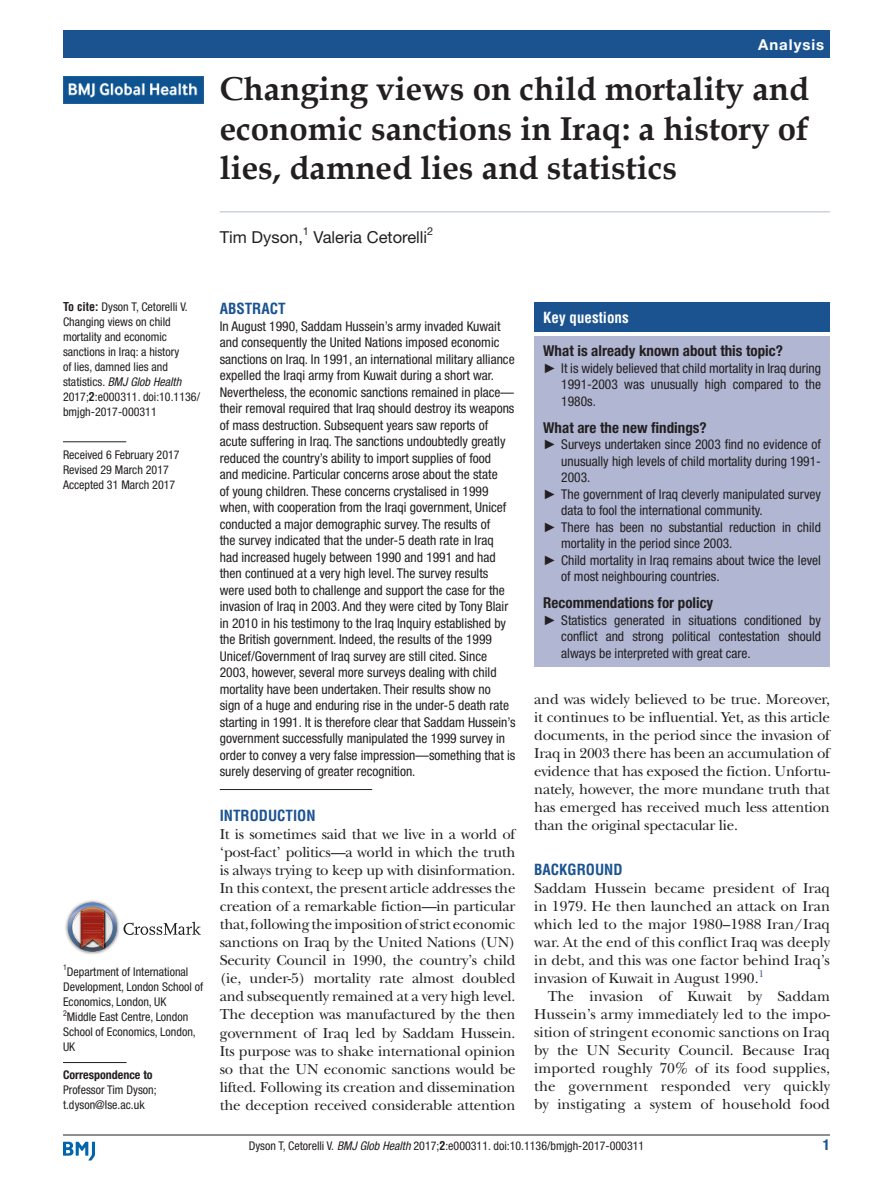
<style>
.page{position:relative;width:893px;height:1191px;background:#fff}
.page>*{position:absolute;margin:0;border:0;box-sizing:border-box;transform-origin:0 0}
.t1{font:700 33px/39px "Book Antiqua";color:#231f20;text-align:justify}
.t2{font:16.5px "Helvetica Neue LT Std";color:#231f20}
.t3{font:15px/18px "New Baskerville";letter-spacing:-.01em;color:#231f20;text-align:justify}
.t4{font:700 condensed 15px "Helvetica Neue LT Std";color:#231f20}
.t5{font:700 condensed 15px "Helvetica";color:#1b5391}
.t6{font:700 condensed 15px "Helvetica";color:#fff}
.t7{font:700 15px "Helvetica Neue LT Std";letter-spacing:.065em;color:#fff}
.t8{font:700 condensed 15px "Helvetica Neue LT Std";color:#1b5391}
.t9{font:condensed 13.5px/16.5px "Helvetica Neue LT Std";color:#231f20;text-align:justify}
.t10{font:condensed 12px/15px "Helvetica Neue LT Std";color:#231f20}
.t11{font:700 condensed 12px "Helvetica Neue LT Std";color:#231f20}
.t12{font:10.95px "Helvetica Neue LT Std";color:#231f20}
.t13{font:9.9px "New Baskerville";color:#3853a3}
.s1{font-family:"Helvetica LT Std";font-weight:700}
.s2{font-style:italic}
.s3{font-family:"Arial";font-stretch:normal}
</style>
<div class="page">
<hr style="left:63px;top:1134px;width:767px;height:1px;background:#231f20">
<svg style="left:63px;top:1141px;width:32px;height:19px"></svg>
<hr style="left:220px;top:789px;width:152px;height:1px;background:#231f20">
<img style="left:65px;top:900px;width:54px;height:54px">
<svg style="left:68px;top:902px;width:49px;height:49px"></svg>
<svg style="left:124px;top:921px;width:77px;height:14px"></svg>
<hr style="left:220px;top:211px;width:610px;height:1px;background:#b1b7d3">
<div style="left:63px;top:31px;width:767px;height:27px;background:#1b5391"></div>
<hr style="left:63px;top:441px;width:63px;height:1px;background:#231f20">
<hr style="left:63px;top:1062px;width:64px;height:1px;background:#231f20">
<img style="left:63px;top:77px;width:141px;height:27px">
<div style="left:534px;top:302px;width:296px;height:30px;background:#1b5391"></div>
<div style="left:534px;top:336px;width:296px;height:330px;background:#b1b7d3"></div>
<p class="t7" style="left:758px;top:35px;width:68px">Analysis</p>
<h1 class="t1" style="left:220px;top:70px;width:591px">Changing views on child mortality and economic sanctions in Iraq: a history of lies, damned lies and statistics</h1>
<p class="t2" style="left:220px;top:227px;width:85px">Tim Dyson,</p>
<p class="t12" style="left:303px;top:225px;width:8px">1</p>
<p class="t2" style="left:314px;top:227px;width:115px">Valeria Cetorelli</p>
<p class="t12" style="left:427px;top:225px;width:8px">2</p>
<p class="t10" style="left:63px;top:299px;width:138px"><span class="s1">To cite:</span> Dyson T, Cetorelli V.<br>Changing views on child mortality and economic sanctions in Iraq: a history<br>of lies, damned lies and statistics. <span class="s2">BMJ Glob Health<br></span>2017;<span class="s1">2</span>:e000311. doi:10.1136/ bmjgh-2017-000311</p>
<p class="t10" style="left:63px;top:447px;width:118px">Received 6 February 2017<br>Revised 29 March 2017<br>Accepted 31 March 2017</p>
<p class="t10" style="left:63px;top:964px;width:142px"><sup>1</sup>Department of International<br>Development, London School of<br>Economics, London, UK<br><sup>2</sup>Middle East Centre, London<br>School of Economics, London,<br>UK</p>
<p class="t11" style="left:63px;top:1067px;width:91px">Correspondence to</p>
<p class="t10" style="left:63px;top:1082px;width:95px">Professor Tim Dyson; t.dyson@lse.ac.uk</p>
<p class="t5" style="left:220px;top:299px;width:67px">ABSTRACT</p>
<p class="t9" style="left:220px;top:318px;width:297px;text-align:left">In August 1990, Saddam Hussein’s army invaded Kuwait and consequently the United Nations imposed economic sanctions on Iraq. In 1991, an international military alliance expelled the Iraqi army from Kuwait during a short war.<br>Nevertheless, the economic sanctions remained in place— their removal required that Iraq should destroy its weapons of mass destruction. Subsequent years saw reports of acute suffering in Iraq. The sanctions undoubtedly greatly reduced the country’s ability to import supplies of food<br>and medicine. Particular concerns arose about the state<br>of young children. These concerns crystalised in 1999 when, with cooperation from the Iraqi government, Unicef conducted a major demographic survey. The results of<br>the survey indicated that the under-5 death rate in Iraq<br>had increased hugely between 1990 and 1991 and had then continued at a very high level. The survey results were used both to challenge and support the case for the invasion of Iraq in 2003. And they were cited by Tony Blair in 2010 in his testimony to the Iraq Inquiry established by the British government. Indeed, the results of the 1999<br>Unicef/Government of Iraq survey are still cited. Since 2003, however, several more surveys dealing with child mortality have been undertaken. Their results show no<br>sign of a huge and enduring rise in the under-5 death rate starting in 1991. It is therefore clear that Saddam Hussein’s government successfully manipulated the 1999 survey in order to convey a very false impression—something that is surely deserving of greater recognition.</p>
<p class="t5" style="left:220px;top:806px;width:97px">INTRODUCTION</p>
<p class="t3" style="left:220px;top:825px;width:297px">It is sometimes said that we live in a world of ‘post-fact’ politics—a world in which the truth is always trying to keep up with disinformation.<br>In this context, the present article addresses the creation of a remarkable fiction—in particular that, following the imposition of strict economic sanctions on Iraq by the United Nations (UN)<br>Security Council in 1990, the country’s child (ie, under-5) mortality rate almost doubled and subsequently remained at a very high level.<br>The deception was manufactured by the then government of Iraq led by Saddam Hussein.<br>Its purpose was to shake international opinion so that the UN economic sanctions would be lifted. Following its creation and dissemination the deception received considerable attention</p>
<p class="t6" style="left:543px;top:308px;width:87px">KEY QUESTIONS</p>
<p class="t4" style="left:543px;top:341px;width:241px">What is already known about this topic?</p>
<p class="t9" style="left:561px;top:359px;width:261px;text-indent:-18px"><span class="s3">►</span> It is widely believed that child mortality in Iraq during 1991-2003 was unusually high compared to the 1980s.</p>
<p class="t4" style="left:543px;top:418px;width:165px">What are the new findings?</p>
<p class="t9" style="left:543px;top:436px;width:279px"><span class="s3">►</span> Surveys undertaken since 2003 find no evidence of</p>
<p class="t9" style="left:561px;top:452px;width:261px">unusually high levels of child mortality during 1991-</p>
<p class="t9" style="left:561px;top:469px;width:31px">2003.</p>
<p class="t9" style="left:543px;top:485px;width:279px"><span class="s3">►</span> The government of Iraq cleverly manipulated survey</p>
<p class="t9" style="left:561px;top:502px;width:203px">data to fool the international community.</p>
<p class="t9" style="left:543px;top:518px;width:279px"><span class="s3">►</span> There has been no substantial reduction in child</p>
<p class="t9" style="left:561px;top:535px;width:173px">mortality in the period since 2003.</p>
<p class="t9" style="left:543px;top:551px;width:279px"><span class="s3">►</span> Child mortality in Iraq remains about twice the level</p>
<p class="t9" style="left:561px;top:568px;width:160px">of most neighbouring countries.</p>
<p class="t4" style="left:543px;top:593px;width:171px">Recommendations for policy</p>
<p class="t9" style="left:561px;top:611px;width:261px;text-indent:-18px"><span class="s3">►</span> Statistics generated in situations conditioned by conflict and strong political contestation should always be interpreted with great care.</p>
<p class="t3" style="left:534px;top:690px;width:297px">and was widely believed to be true. Moreover, it continues to be influential. Yet, as this article documents, in the period since the invasion of Iraq in 2003 there has been an accumulation of evidence that has exposed the fiction. Unfortu&shy;nately, however, the more mundane truth that has emerged has received much less attention than the original spectacular lie.</p>
<p class="t5" style="left:534px;top:860px;width:90px">BACKGROUND</p>
<p class="t3" style="left:534px;top:879px;width:297px">Saddam Hussein became president of Iraq in 1979. He then launched an attack on Iran which led to the major 1980–1988 Iran/Iraq war. At the end of this conflict Iraq was deeply in debt, and this was one factor behind Iraq’s invasion of Kuwait in August 1990.</p>
<p class="t13" style="left:759px;top:967px;width:7px">1</p>
<p class="t3" style="left:534px;top:987px;width:297px;text-indent:14px">The invasion of Kuwait by Saddam Hussein’s army immediately led to the impo&shy;sition of stringent economic sanctions on Iraq by the UN Security Council. Because Iraq imported roughly 70% of its food supplies, the government responded very quickly by instigating a system of household food</p>
<p class="t10" style="left:249px;top:1137px;width:397px">Dyson T, Cetorelli V. <span class="s2">BMJ Glob Health</span> 2017;<span class="s1">2</span>:e000311. doi:10.1136/bmjgh-2017-000311</p>
<p class="t8" style="left:823px;top:1135px;width:9px">1</p>
</div>
